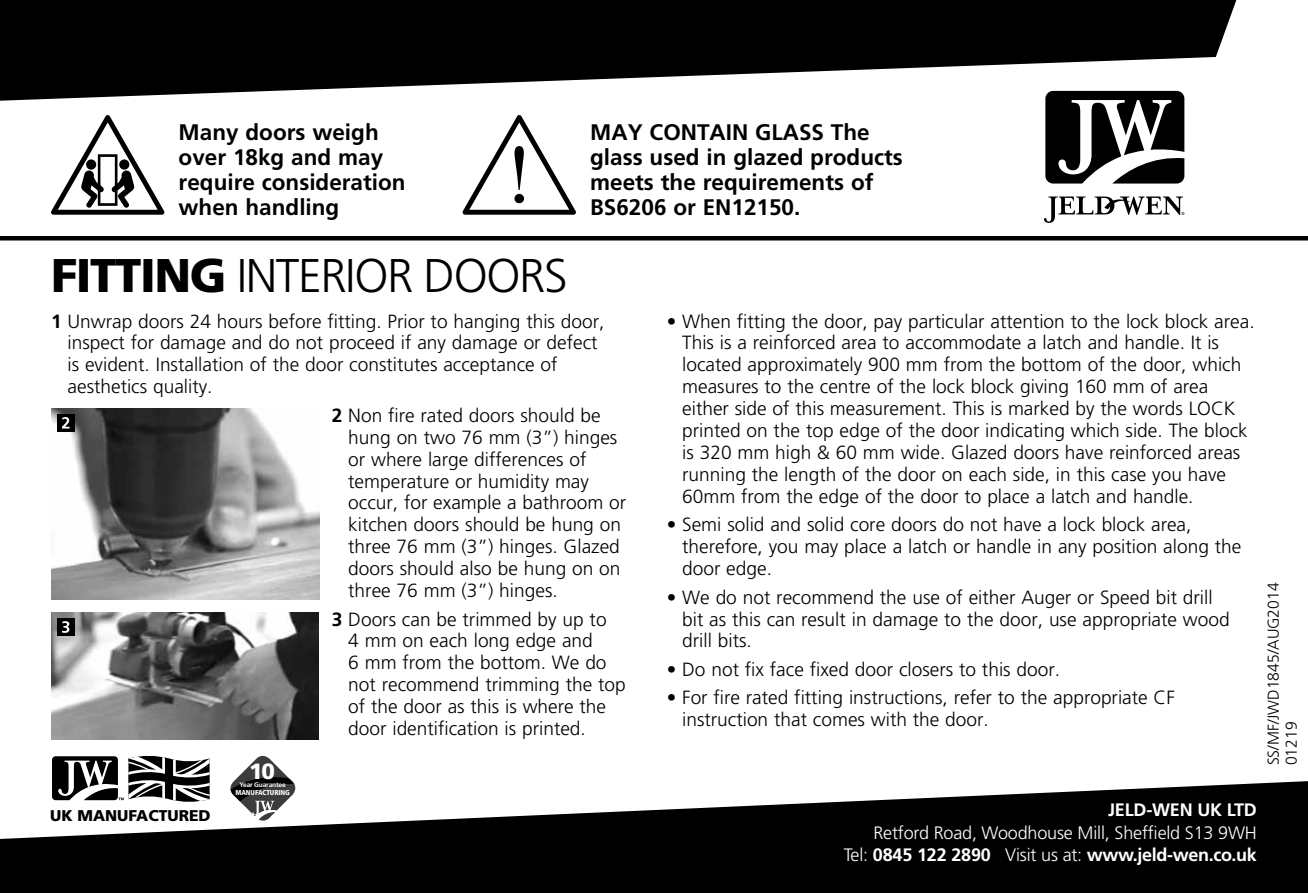
<style>
.page{position:relative;width:1308px;height:893px;background:#fff}
.page>*{position:absolute;margin:0;border:0;box-sizing:border-box;transform-origin:0 0}
.t1{font:300 47.25px "Frutiger";letter-spacing:-.03em;color:#000}
.t2{font:700 22.5px/24.8px "Frutiger";color:#000}
.t3{font:900 22.05px "Frutiger";color:#fff}
.t4{font:300 19.12px/21.8px "Frutiger";color:#000}
.t5{font:300 18px/22.5px "Frutiger";letter-spacing:-.01em;color:#fff;text-align:right}
.t6{font:700 18px "Frutiger";letter-spacing:-.01em;color:#fff}
.t7{font:300 15.75px/18px "Frutiger";color:#000}
.t8{font:900 15.53px "Frutiger";color:#000}
.t9{font:900 condensed 6.98px "Frutiger";letter-spacing:-.01em;color:#fff}
.t10{font:700 6.75px "Frutiger";letter-spacing:-.03em;color:#fff}
.s1{font-weight:900}
.s2{font-weight:700}
</style>
<div class="page">
<svg style="left:1044px;top:196px;width:140px;height:27px"></svg>
<svg style="left:1045px;top:101px;width:139px;height:83px"></svg>
<svg style="left:0;top:781px;width:1307px;height:112px;fill:#000"></svg>
<svg style="left:0;top:0;width:1236px;height:101px;fill:#000"></svg>
<hr style="left:0;top:236px;width:1307px;height:4px;background:#000">
<svg style="left:52px;top:756px;width:158px;height:47px"></svg>
<svg style="left:51px;top:115px;width:113px;height:100px"></svg>
<svg style="left:462px;top:115px;width:114px;height:100px"></svg>
<img style="left:51px;top:612px;width:267px;height:128px">
<div style="left:57px;top:619px;width:18px;height:17px;background:#000"></div>
<img style="left:51px;top:408px;width:268px;height:192px">
<div style="left:57px;top:415px;width:18px;height:17px;background:#000"></div>
<svg style="left:62px;top:417px;width:8px;height:12px"></svg>
<svg style="left:62px;top:621px;width:7px;height:12px"></svg>
<svg style="left:230px;top:756px;width:69px;height:66px"></svg>
<p class="t2" style="left:179px;top:120px;width:228px">Many doors weigh over 18kg and may require consideration when handling</p>
<p class="t2" style="left:590px;top:120px;width:314px">MAY CONTAIN GLASS The glass used in glazed products meets the requirements of<br>BS6206 or EN12150.</p>
<h1 class="t1" style="left:51px;top:249px;width:518px"><span class="s1">FITTING</span> INTERIOR DOORS</h1>
<p class="t4" style="left:68px;top:310px;width:538px;text-indent:-16px"><span class="s2">1</span> Unwrap doors 24 hours before fitting. Prior to hanging this door, inspect for damage and do not proceed if any damage or defect is evident. Installation of the door constitutes acceptance of aesthetics quality.</p>
<p class="t4" style="left:348px;top:404px;width:279px;text-indent:-16px"><span class="s2">2</span> Non fire rated doors should be hung on two 76 mm (3”) hinges or where large differences of temperature or humidity may occur, for example a bathroom or kitchen doors should be hung on three 76 mm (3”) hinges. Glazed doors should also be hung on on three 76 mm (3”) hinges.</p>
<p class="t4" style="left:348px;top:608px;width:279px;text-indent:-16px"><span class="s2">3</span> Doors can be trimmed by up to<br>4 mm on each long edge and<br>6 mm from the bottom. We do not recommend trimming the top of the door as this is where the door identification is printed.</p>
<p class="t3" style="left:249px;top:758px;width:27px">10</p>
<p class="t8" style="left:50px;top:806px;width:162px">UK MANUFACTURED</p>
<p class="t10" style="left:239px;top:781px;width:48px">Year Guarantee</p>
<p class="t9" style="left:235px;top:789px;width:56px">MANUFACTURING</p>
<p class="t4" style="left:682px;top:310px;width:574px;text-indent:-15px">• When fitting the door, pay particular attention to the lock block area.<br>This is a reinforced area to accommodate a latch and handle. It is located approximately 900 mm from the bottom of the door, which measures to the centre of the lock block giving 160 mm of area either side of this measurement. This is marked by the words LOCK printed on the top edge of the door indicating which side. The block is 320 mm high &amp; 60 mm wide. Glazed doors have reinforced areas running the length of the door on each side, in this case you have 60mm from the edge of the door to place a latch and handle.</p>
<p class="t4" style="left:682px;top:514px;width:561px;text-indent:-15px">• Semi solid and solid core doors do not have a lock block area, therefore, you may place a latch or handle in any position along the door edge.</p>
<p class="t4" style="left:682px;top:586px;width:549px;text-indent:-15px">• We do not recommend the use of either Auger or Speed bit drill bit as this can result in damage to the door, use appropriate wood drill bits.</p>
<p class="t4" style="left:667px;top:658px;width:395px">• Do not fix face fixed door closers to this door.</p>
<p class="t4" style="left:682px;top:686px;width:494px;text-indent:-15px">• For fire rated fitting instructions, refer to the appropriate CF instruction that comes with the door.</p>
<p class="t6" style="left:1108px;top:799px;width:150px">JELD-WEN UK LTD</p>
<p class="t5" style="left:843px;top:821px;width:415px">Retford Road, Woodhouse Mill, Sheffield S13 9WH<br>Tel: <span class="s2">0845 122 2890</span> Visit us at: <span class="s2">www.jeld-wen.co.uk</span></p>
<p class="t7" style="left:1264px;top:765px;width:184px;rotate:-90deg">SS/MF/JWD1845/AUG2014<br>01219</p>
</div>
